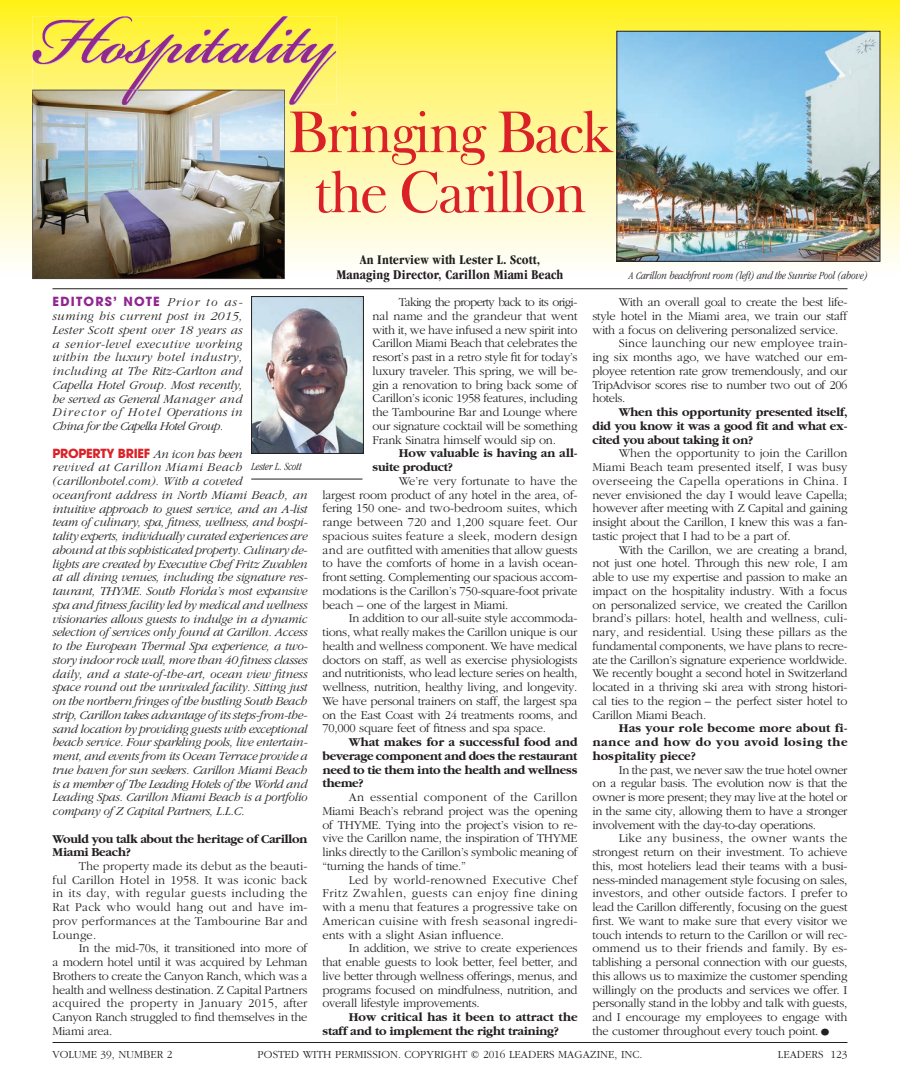
<style>
.page{position:relative;width:900px;height:1080px;background:#fff}
.page>*{position:absolute;margin:0;border:0;box-sizing:border-box;transform-origin:0 0}
.t1{font:60px/60px "Frys Baskerville BT";letter-spacing:-.04em;color:#da2128;text-align:center}
.t2{font:700 condensed 13.75px/15px "Garamond";letter-spacing:.01em;color:#231f20;text-align:center}
.t3{font:300 12.5px/13.8px "Garamond";letter-spacing:-.02em;color:#231f20;text-align:justify}
.t4{font:italic 300 12.5px/13.8px "Garamond";letter-spacing:-.02em;color:#231f20;text-align:justify}
.t5{font:700 12.5px/13.8px "Garamond";letter-spacing:-.02em;color:#231f20;text-align:justify}
.t6{font:700 12.5px/13.8px "Garamond";color:#231f20}
.t7{font:300 12.5px "Garamond";letter-spacing:.01em;color:#231f20}
.t8{font:700 12.5px "Avant Garde";letter-spacing:-.02em;color:#da2128}
.t9{font:700 12.5px "Avant Garde";letter-spacing:.1em;color:#90268f}
.t10{font:300 11.25px "Garamond";color:#231f20}
.t11{font:italic 300 condensed 11.25px "Garamond";color:#231f20}
.s1{font-family:"Garamond";font-weight:300;font-style:italic;color:#231f20}
.s2{font-size:22.5px}
</style>
<div class="page">
<svg style="left:0;top:0;width:900px;height:262px;background:#fef688"></svg>
<img style="left:253px;top:298px;width:109px;height:154px">
<div style="left:251px;top:296px;width:113px;height:158px;border:1px solid #231f20"></div>
<hr style="left:251px;top:479px;width:111px;height:1px;background:#231f20">
<hr style="left:52px;top:288px;width:796px;height:1px;background:#231f20">
<img style="left:619px;top:33px;width:259px;height:227px">
<div style="left:617px;top:31px;width:263px;height:231px;border:1px solid #231f20"></div>
<img style="left:32px;top:105px;width:253px;height:174px">
<img style="left:32px;top:16px;width:305px;height:89px">
<img style="left:32px;top:90px;width:252px;height:15px">
<hr style="left:52px;top:1042px;width:796px;height:1px;background:#231f20">
<h1 class="t1" style="left:288px;top:100px;width:326px">Bringing Back the Carillon</h1>
<p class="t2" style="left:337px;top:252px;width:228px">An Interview with Lester L. Scott,<br>Managing Director, Carillon Miami Beach</p>
<p class="t11" style="left:629px;top:269px;width:240px">A Carillon beachfront room (left) and the Sunrise Pool (above)</p>
<p class="t9" style="left:52px;top:294px;width:192px">EDITORS’ NOTE <span class="s1">Prior to as-</span></p>
<p class="t4" style="left:52px;top:309px;width:192px">suming his current post in 2015, Lester Scott spent over 18 years as a senior-level executive working within the luxury hotel industry, including at The Ritz-Carlton and Capella Hotel Group. Most recently, he served as General Manager and Director of Hotel Operations in China for the Capella Hotel Group.</p>
<p class="t8" style="left:52px;top:445px;width:192px">PROPERTY BRIEF <span class="s1">An icon has been</span></p>
<p class="t4" style="left:52px;top:461px;width:257px;text-align:left">revived at Carillon Miami Beach (carillonhotel.com). With a coveted<br>oceanfront address in North Miami Beach, an intuitive approach to guest service, and an A-list team ofculinary, spa, fitness, wellness, and hospi&shy;tality experts, individually curated experiences are abound at this sophisticated property. Culinary de&shy;lights are created by Executive ChefFritz Zwahlen at all dining venues, including the signature res&shy;taurant, THYME. South Florida’s most expansive spa and fitness facility led by medical and wellness visionaries allows guests to indulge in a dynamic selection ofservices only found at Carillon. Access to the European Thermal Spa experience, a two&shy;story indoor rock wall, more than 40 fitness classes daily, and a state-of-the-art, ocean view fitness space round out the unrivaled facility. Sitting just on the northern fringes ofthe bustling South Beach strip, Carillon takes advantage ofits steps-from-the&shy;sand location by providing guests with exceptional beach service. Four sparkling pools, live entertain&shy;ment, and events from its Ocean Terrace provide a true haven for sun seekers. Carillon Miami Beach is a member ofThe Leading Hotels ofthe World and Leading Spas. Carillon Miami Beach is a portfolio company ofZ Capital Partners, L.L.C.</p>
<p class="t5" style="left:52px;top:832px;width:257px">Would you talk about the heritage of Carillon<br>Miami Beach?</p>
<p class="t3" style="left:52px;top:859px;width:257px;text-indent:26px">The property made its debut as the beauti&shy;ful Carillon Hotel in 1958. It was iconic back in its day, with regular guests including the Rat Pack who would hang out and have im&shy;prov performances at the Tambourine Bar and Lounge.</p>
<p class="t3" style="left:52px;top:942px;width:257px;text-indent:26px">In the mid-70s, it transitioned into more of a modern hotel until it was acquired by Lehman Brothers to create the Canyon Ranch, which was a health and wellness destination. Z Capital Partners acquired the property in January 2015, after Canyon Ranch struggled to find themselves in the Miami area.</p>
<p class="t11" style="left:252px;top:460px;width:51px">Lester L. Scott</p>
<p class="t3" style="left:372px;top:296px;width:207px;text-indent:26px">Taking the property back to its origi&shy;nal name and the grandeur that went with it, we have infused a new spirit into Carillon Miami Beach that celebrates the resort’s past in a retro style fit for today’s luxury traveler. This spring, we will be&shy;gin a renovation to bring back some of Carillon’s iconic 1958 features, including the Tambourine Bar and Lounge where our signature cocktail will be something Frank Sinatra himself would sip on.</p>
<p class="t6" style="left:372px;top:447px;width:206px;text-indent:26px">How valuable is having an all&shy;suite product?</p>
<p class="t3" style="left:322px;top:474px;width:257px;text-indent:76px">We’re very fortunate to have the largest room product of any hotel in the area, of&shy;fering 150 one- and two-bedroom suites, which range between 720 and 1,200 square feet. Our spacious suites feature a sleek, modern design and are outfitted with amenities that allow guests to have the comforts of home in a lavish ocean&shy;front setting. Complementing our spacious accom&shy;modations is the Carillon’s 750-square-foot private beach – one of the largest in Miami.</p>
<p class="t3" style="left:322px;top:612px;width:257px;text-indent:26px">In addition to our all-suite style accommoda&shy;tions, what really makes the Carillon unique is our health and wellness component. We have medical doctors on staff, as well as exercise physiologists and nutritionists, who lead lecture series on health, wellness, nutrition, healthy living, and longevity.<br>We have personal trainers on staff, the largest spa on the East Coast with 24 treatments rooms, and 70,000 square feet of fitness and spa space.</p>
<p class="t5" style="left:322px;top:736px;width:257px;text-indent:26px">What makes for a successful food and beverage component and does the restaurant need to tie them into the health and wellness theme?</p>
<p class="t3" style="left:322px;top:791px;width:257px;text-indent:26px">An essential component of the Carillon Miami Beach’s rebrand project was the opening of THYME. Tying into the project’s vision to re&shy;vive the Carillon name, the inspiration of THYME links directly to the Carillon’s symbolic meaning of “turning the hands of time.”</p>
<p class="t3" style="left:322px;top:873px;width:257px;text-indent:26px">Led by world-renowned Executive Chef Fritz Zwahlen, guests can enjoy fine dining with a menu that features a progressive take on American cuisine with fresh seasonal ingredi&shy;ents with a slight Asian influence.</p>
<p class="t3" style="left:322px;top:942px;width:257px;text-indent:26px">In addition, we strive to create experiences that enable guests to look better, feel better, and live better through wellness offerings, menus, and programs focused on mindfulness, nutrition, and overall lifestyle improvements.</p>
<p class="t5" style="left:322px;top:1011px;width:257px;text-indent:26px">How critical has it been to attract the staff and to implement the right training?</p>
<p class="t3" style="left:619px;top:296px;width:230px">With an overall goal to create the best life-</p>
<p class="t3" style="left:593px;top:309px;width:256px">style hotel in the Miami area, we train our staff</p>
<p class="t3" style="left:593px;top:323px;width:247px">with a focus on delivering personalized service.</p>
<p class="t7" style="left:619px;top:337px;width:230px">Since launching our new employee train-</p>
<p class="t3" style="left:593px;top:351px;width:256px">ing six months ago, we have watched our em-</p>
<p class="t3" style="left:593px;top:364px;width:257px">ployee retention rate grow tremendously, and our</p>
<p class="t3" style="left:593px;top:378px;width:256px">TripAdvisor scores rise to number two out of 206</p>
<p class="t3" style="left:593px;top:392px;width:34px">hotels.</p>
<p class="t5" style="left:593px;top:406px;width:257px;text-indent:26px">When this opportunity presented itself, did you know it was a good fit and what ex&shy;cited you about taking it on?</p>
<p class="t3" style="left:593px;top:447px;width:257px;text-indent:26px">When the opportunity to join the Carillon Miami Beach team presented itself, I was busy overseeing the Capella operations in China. I never envisioned the day I would leave Capella; however after meeting with Z Capital and gaining insight about the Carillon, I knew this was a fan&shy;tastic project that I had to be a part of.</p>
<p class="t3" style="left:593px;top:543px;width:257px;text-indent:26px">With the Carillon, we are creating a brand, not just one hotel. Through this new role, I am able to use my expertise and passion to make an impact on the hospitality industry. With a focus on personalized service, we created the Carillon brand’s pillars: hotel, health and wellness, culi&shy;nary, and residential. Using these pillars as the fundamental components, we have plans to recre&shy;ate the Carillon’s signature experience worldwide.<br>We recently bought a second hotel in Switzerland located in a thriving ski area with strong histori&shy;cal ties to the region – the perfect sister hotel to Carillon Miami Beach.</p>
<p class="t5" style="left:593px;top:722px;width:257px;text-indent:26px">Has your role become more about fi&shy;nance and how do you avoid losing the hospitality piece?</p>
<p class="t3" style="left:593px;top:763px;width:257px;text-indent:26px">In the past, we never saw the true hotel owner on a regular basis. The evolution now is that the owner is more present; they may live at the hotel or in the same city, allowing them to have a stronger involvement with the day-to-day operations.</p>
<p class="t3" style="left:593px;top:832px;width:257px;text-indent:26px">Like any business, the owner wants the strongest return on their investment. To achieve this, most hoteliers lead their teams with a busi&shy;ness-minded management style focusing on sales, investors, and other outside factors. I prefer to lead the Carillon differently, focusing on the guest first. We want to make sure that every visitor we touch intends to return to the Carillon or will rec&shy;ommend us to their friends and family. By es&shy;tablishing a personal connection with our guests, this allows us to maximize the customer spending willingly on the products and services we offer. I personally stand in the lobby and talk with guests, and I encourage my employees to engage with the customer throughout every touch point.<span class="s2">•</span></p>
<p class="t10" style="left:52px;top:1048px;width:121px">VOLUME 39, NUMBER 2</p>
<p class="t10" style="left:258px;top:1048px;width:386px">POSTED WITH PERMISSION. COPYRIGHT © 2016 LEADERS MAGAZINE, INC.</p>
<p class="t10" style="left:778px;top:1048px;width:71px">LEADERS 123</p>
</div>
